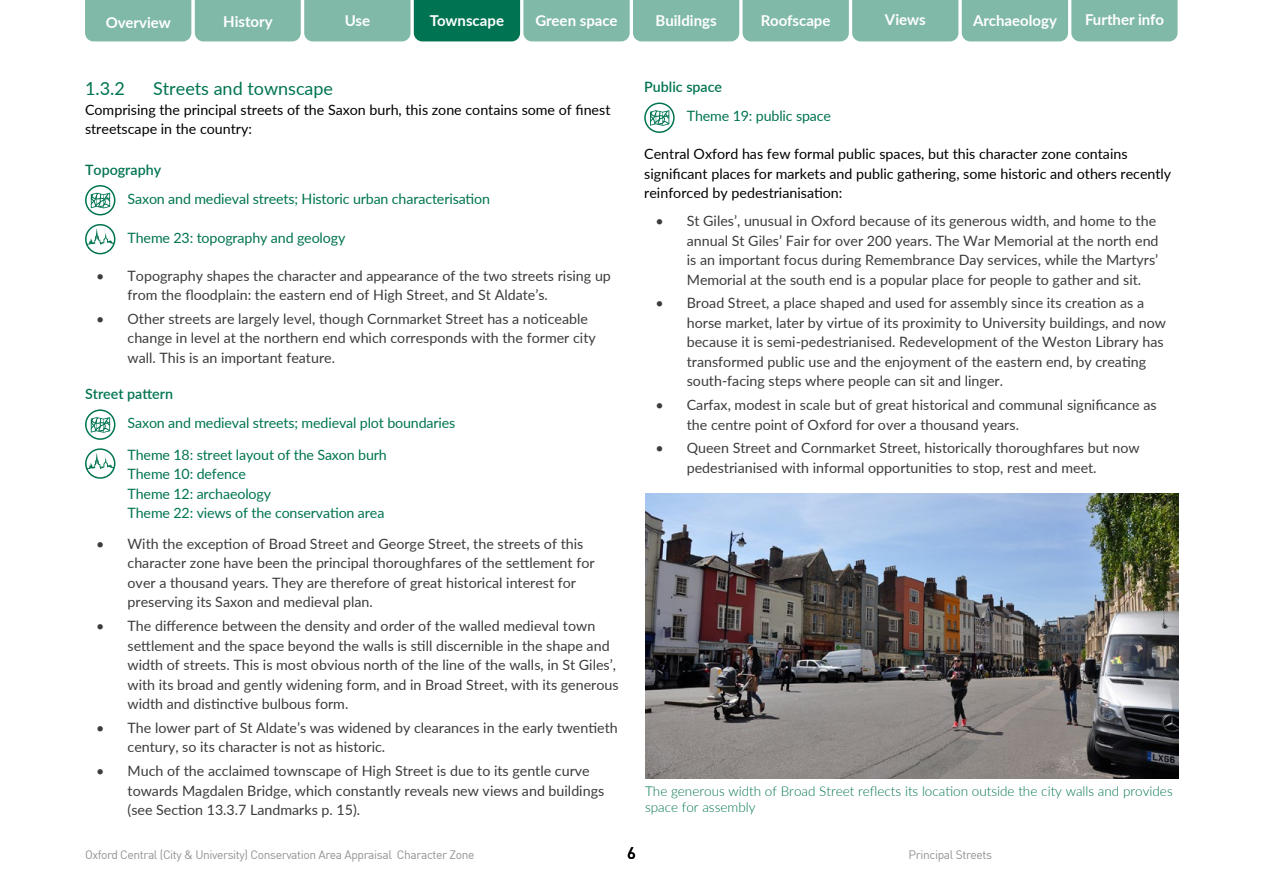
<style>
.page{position:relative;width:1263px;height:893px;background:#fff}
.page>*{position:absolute;margin:0;border:0;box-sizing:border-box;transform-origin:0 0}
.t1{font:18px "Lato";color:#007452}
.t2{font:500 16.5px "DIN";color:#000}
.t3{font:700 15px "Lato";color:#fff}
.t4{font:14.25px/19.5px "Lato";color:#3c3c3b}
.t5{font:14.25px/19.5px "Lato";color:#000}
.t6{font:14.25px/19.5px "Lato";letter-spacing:-.01em;color:#007452}
.t7{font:600 14.25px "Lato";color:#007452}
.t8{font:300 13.5px/16.5px "Lato";color:#007452}
.t9{font:12px "DIN";letter-spacing:-.03em;color:#929292}
</style>
<div class="page">
<svg style="left:85px;top:0;width:1092px;height:41px;background:#77b4a2"></svg>
<svg style="left:644px;top:103px;width:31px;height:30px"></svg>
<svg style="left:85px;top:185px;width:31px;height:70px"></svg>
<svg style="left:85px;top:409px;width:30px;height:31px"></svg>
<svg style="left:85px;top:448px;width:30px;height:31px"></svg>
<img style="left:645px;top:493px;width:534px;height:285px">
<p class="t3" style="left:106px;top:12px;width:67px">Overview</p>
<p class="t3" style="left:223px;top:11px;width:51px">History</p>
<p class="t3" style="left:345px;top:9px;width:27px">Use</p>
<p class="t3" style="left:430px;top:9px;width:76px">Townscape</p>
<p class="t3" style="left:535px;top:9px;width:84px">Green space</p>
<p class="t3" style="left:656px;top:9px;width:63px">Buildings</p>
<p class="t3" style="left:761px;top:9px;width:71px">Roofscape</p>
<p class="t3" style="left:885px;top:9px;width:42px">Views</p>
<p class="t3" style="left:973px;top:9px;width:85px">Archaeology</p>
<p class="t3" style="left:1085px;top:9px;width:80px">Further info</p>
<p class="t1" style="left:85px;top:76px;width:41px">1.3.2</p>
<p class="t1" style="left:153px;top:76px;width:182px">Streets and townscape</p>
<p class="t5" style="left:85px;top:99px;width:527px">Comprising the principal streets of the Saxon burh, this zone contains some of finest streetscape in the country:</p>
<p class="t7" style="left:85px;top:159px;width:78px">Topography</p>
<p class="t6" style="left:128px;top:188px;width:364px">Saxon and medieval streets; Historic urban characterisation</p>
<p class="t6" style="left:128px;top:227px;width:219px">Theme 23: topography and geology</p>
<p class="t4" style="left:128px;top:265px;width:485px;text-indent:-31px">• Topography shapes the character and appearance of the two streets rising up from the floodplain: the eastern end of High Street, and St Aldate’s.</p>
<p class="t4" style="left:128px;top:308px;width:470px;text-indent:-31px">• Other streets are largely level, though Cornmarket Street has a noticeable change in level at the northern end which corresponds with the former city wall. This is an important feature.</p>
<p class="t7" style="left:85px;top:384px;width:89px">Street pattern</p>
<p class="t6" style="left:128px;top:413px;width:329px">Saxon and medieval streets; medieval plot boundaries</p>
<p class="t6" style="left:128px;top:444px;width:261px">Theme 18: street layout of the Saxon burh<br>Theme 10: defence<br>Theme 12: archaeology<br>Theme 22: views of the conservation area</p>
<p class="t4" style="left:128px;top:533px;width:468px;text-indent:-31px">• With the exception of Broad Street and George Street, the streets of this character zone have been the principal thoroughfares of the settlement for over a thousand years. They are therefore of great historical interest for preserving its Saxon and medieval plan.</p>
<p class="t4" style="left:128px;top:615px;width:493px;text-indent:-31px">• The difference between the density and order of the walled medieval town settlement and the space beyond the walls is still discernible in the shape and width of streets. This is most obvious north of the line of the walls, in St Giles’, with its broad and gently widening form, and in Broad Street, with its generous width and distinctive bulbous form.</p>
<p class="t4" style="left:128px;top:717px;width:492px;text-indent:-31px">• The lower part of St Aldate’s was widened by clearances in the early twentieth century, so its character is not as historic.</p>
<p class="t4" style="left:128px;top:760px;width:478px;text-indent:-31px">• Much of the acclaimed townscape of High Street is due to its gentle curve towards Magdalen Bridge, which constantly reveals new views and buildings (see Section 13.3.7 Landmarks p. 15).</p>
<p class="t7" style="left:644px;top:77px;width:79px">Public space</p>
<p class="t6" style="left:687px;top:106px;width:146px">Theme 19: public space</p>
<p class="t5" style="left:644px;top:144px;width:528px">Central Oxford has few formal public spaces, but this character zone contains significant places for markets and public gathering, some historic and others recently reinforced by pedestrianisation:</p>
<p class="t4" style="left:687px;top:211px;width:473px;text-indent:-31px">• St Giles’, unusual in Oxford because of its generous width, and home to the annual St Giles’ Fair for over 200 years. The War Memorial at the north end is an important focus during Remembrance Day services, while the Martyrs’ Memorial at the south end is a popular place for people to gather and sit.</p>
<p class="t4" style="left:687px;top:293px;width:481px;text-indent:-31px">• Broad Street, a place shaped and used for assembly since its creation as a horse market, later by virtue of its proximity to University buildings, and now because it is semi-pedestrianised. Redevelopment of the Weston Library has transformed public use and the enjoyment of the eastern end, by creating south-facing steps where people can sit and linger.</p>
<p class="t4" style="left:687px;top:395px;width:471px;text-indent:-31px">• Carfax, modest in scale but of great historical and communal significance as the centre point of Oxford for over a thousand years.</p>
<p class="t4" style="left:687px;top:438px;width:454px;text-indent:-31px">• Queen Street and Cornmarket Street, historically thoroughfares but now pedestrianised with informal opportunities to stop, rest and meet.</p>
<p class="t8" style="left:645px;top:782px;width:529px">The generous width of Broad Street reflects its location outside the city walls and provides space for assembly</p>
<p class="t9" style="left:85px;top:847px;width:391px">Oxford Central (City &amp; University) Conservation Area Appraisal Character Zone</p>
<p class="t2" style="left:627px;top:842px;width:10px">6</p>
<p class="t9" style="left:909px;top:847px;width:85px">Principal Streets</p>
</div>
